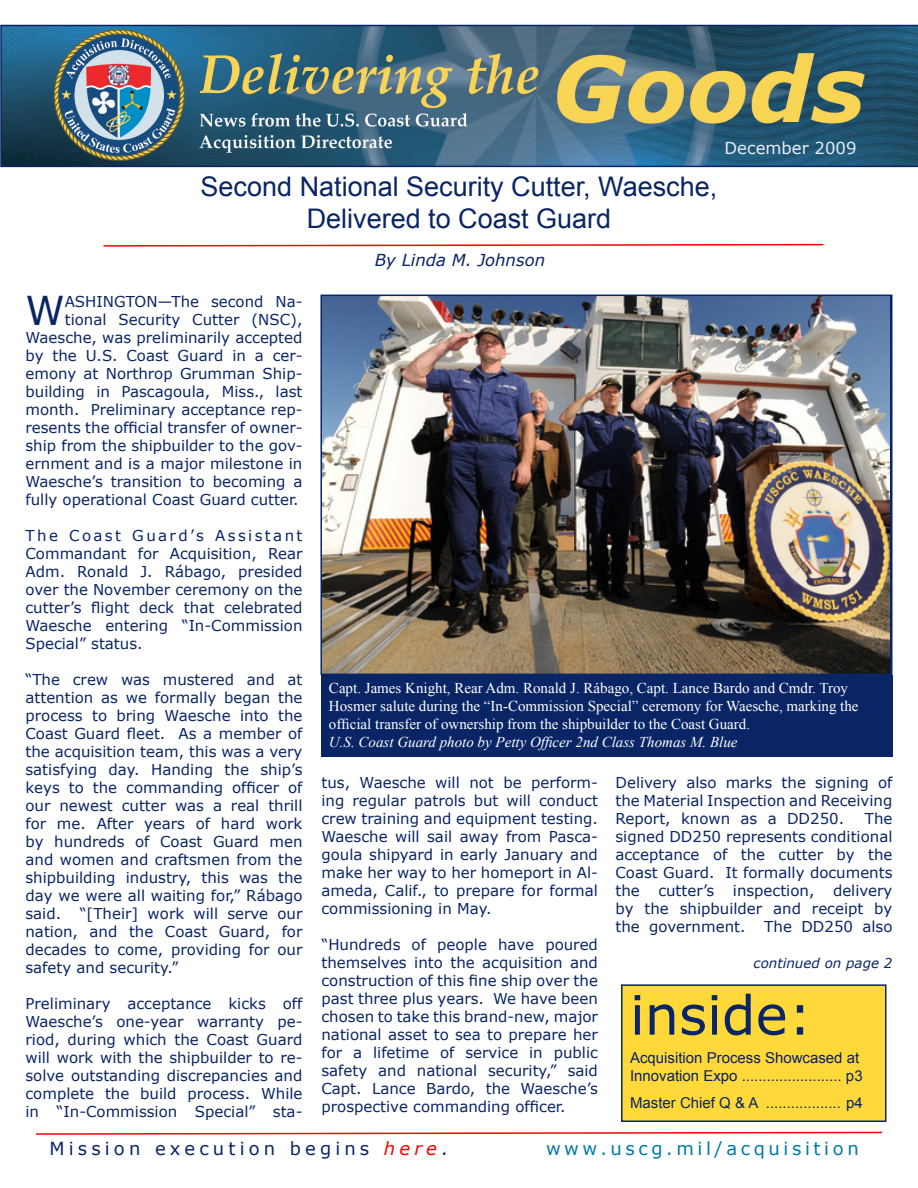
<style>
.page{position:relative;width:918px;height:1188px;background:#fff}
.page>*{position:absolute;margin:0;border:0;box-sizing:border-box;transform-origin:0 0}
.t1{font:54px "Verdana";color:#092565}
.t2{font:39.75px "Verdana";color:#092565}
.t3{font:27px "Arial";color:#092565}
.t4{font:18px "Verdana";letter-spacing:.23em;color:#092565}
.t5{font:18px "Verdana";letter-spacing:.2em;color:#0078a9}
.t6{font:italic 16.5px "Verdana";color:#092565}
.t7{font:16.5px "Verdana";color:#e6eef6}
.t8{font:15px/18px "Verdana";color:#092565;text-align:justify}
.t9{font:15px/18px "Times New Roman";color:#fff}
.t10{font:15px/18px "Arial";color:#092065}
.t11{font:italic 15px "Times New Roman";color:#fff}
.t12{font:15px "Arial";color:#092565}
.t13{font:italic 13.5px "Verdana";color:#092565}
.s1{color:#092565}
.s2{font-style:italic;color:#f00}
.s3{color:#231f20}
</style>
<div class="page">
<svg style="left:0;top:25px;width:918px;height:142px;background:#4e6f7a"></svg>
<svg style="left:36px;top:1131px;width:846px;height:4px"></svg>
<div style="left:621px;top:984px;width:265px;height:138px;background:#ffd939;border:2px solid #092565"></div>
<svg style="left:103px;top:243px;width:721px;height:4px"></svg>
<div style="left:321px;top:675px;width:571px;height:82px;background:#092565"></div>
<img style="left:324px;top:298px;width:565px;height:374px">
<div style="left:321px;top:295px;width:571px;height:380px;border:2px solid #092565"></div>
<p class="t3" style="left:201px;top:169px;width:518px">Second National Security Cutter, Waesche,</p>
<p class="t3" style="left:307px;top:201px;width:306px">Delivered to Coast Guard</p>
<p class="t6" style="left:375px;top:249px;width:172px">By Linda M. Johnson</p>
<p class="t7" style="left:725px;top:137px;width:133px">December 2009</p>
<p class="t8" style="left:26px;top:293px;width:279px;text-align:right">ASHINGTON—The second Na&shy;tional Security Cutter (NSC), Waesche, was preliminarily accepted by the U.S. Coast Guard in a cer&shy;emony at Northrop Grumman Ship&shy;building in Pascagoula, Miss., last month. Preliminary acceptance rep&shy;resents the official transfer of owner&shy;ship from the shipbuilder to the gov&shy;ernment and is a major milestone in Waesche’s transition to becoming a fully operational Coast Guard cutter.</p>
<p class="t8" style="left:26px;top:527px;width:279px">The Coast Guard’s Assistant Commandant for Acquisition, Rear Adm. Ronald J. Rábago, presided over the November ceremony on the cutter’s flight deck that celebrated Waesche entering “In-Commission Special” status.</p>
<p class="t8" style="left:26px;top:671px;width:279px">“The crew was mustered and at attention as we formally began the process to bring Waesche into the Coast Guard fleet. As a member of the acquisition team, this was a very satisfying day. Handing the ship’s keys to the commanding officer of our newest cutter was a real thrill for me. After years of hard work by hundreds of Coast Guard men and women and craftsmen from the shipbuilding industry, this was the day we were all waiting for,” Rábago said. “[Their] work will serve our nation, and the Coast Guard, for decades to come, providing for our safety and security.”</p>
<p class="t8" style="left:26px;top:995px;width:279px">Preliminary acceptance kicks off Waesche’s one-year warranty pe&shy;riod, during which the Coast Guard will work with the shipbuilder to re&shy;solve outstanding discrepancies and complete the build process. While in “In-Commission Special” sta-</p>
<p class="t2" style="left:26px;top:285px;width:41px">W</p>
<p class="t9" style="left:329px;top:679px;width:531px">Capt. James Knight, Rear Adm. Ronald J. Rábago, Capt. Lance Bardo and Cmdr. Troy<br>Hosmer salute during the “In-Commission Special” ceremony for Waesche, marking the official transfer of ownership from the shipbuilder to the Coast Guard.</p>
<p class="t11" style="left:329px;top:732px;width:410px">U.S. Coast Guard photo by Petty Officer 2nd Class Thomas M. Blue</p>
<p class="t8" style="left:321px;top:774px;width:278px">tus, Waesche will not be perform&shy;ing regular patrols but will conduct crew training and equipment testing.<br>Waesche will sail away from Pasca&shy;goula shipyard in early January and make her way to her homeport in Al&shy;ameda, Calif., to prepare for formal commissioning in May.</p>
<p class="t8" style="left:321px;top:936px;width:278px">“Hundreds of people have poured themselves into the acquisition and construction of this fine ship over the past three plus years. We have been chosen to take this brand-new, major national asset to sea to prepare her for a lifetime of service in public safety and national security,” said Capt. Lance Bardo, the Waesche’s prospective commanding officer.</p>
<p class="t8" style="left:615px;top:774px;width:279px">Delivery also marks the signing of the Material Inspection and Receiving Report, known as a DD250.</p>
<p class="t8" style="left:615px;top:810px;width:279px;text-indent:249px">The signed DD250 represents conditional acceptance of the cutter by the Coast Guard. It formally documents the cutter’s inspection, delivery by the shipbuilder and receipt by the government.</p>
<p class="t8" style="left:764px;top:918px;width:130px">The DD250 also</p>
<p class="t13" style="left:754px;top:955px;width:140px">continued on page 2</p>
<p class="t1" style="left:630px;top:981px;width:184px">inside:</p>
<p class="t10" style="left:630px;top:1049px;width:234px">Acquisition Process Showcased at<br>Innovation Expo <span class="s1">........................ p3</span></p>
<p class="t12" style="left:630px;top:1093px;width:234px">Master Chief Q &amp; A .................. p4</p>
<p class="t4" style="left:50px;top:1137px;width:400px">Mission execution begins <span class="s2">here</span><span class="s3">.</span></p>
<p class="t5" style="left:546px;top:1137px;width:314px">www.uscg.mil/acquisition</p>
</div>
